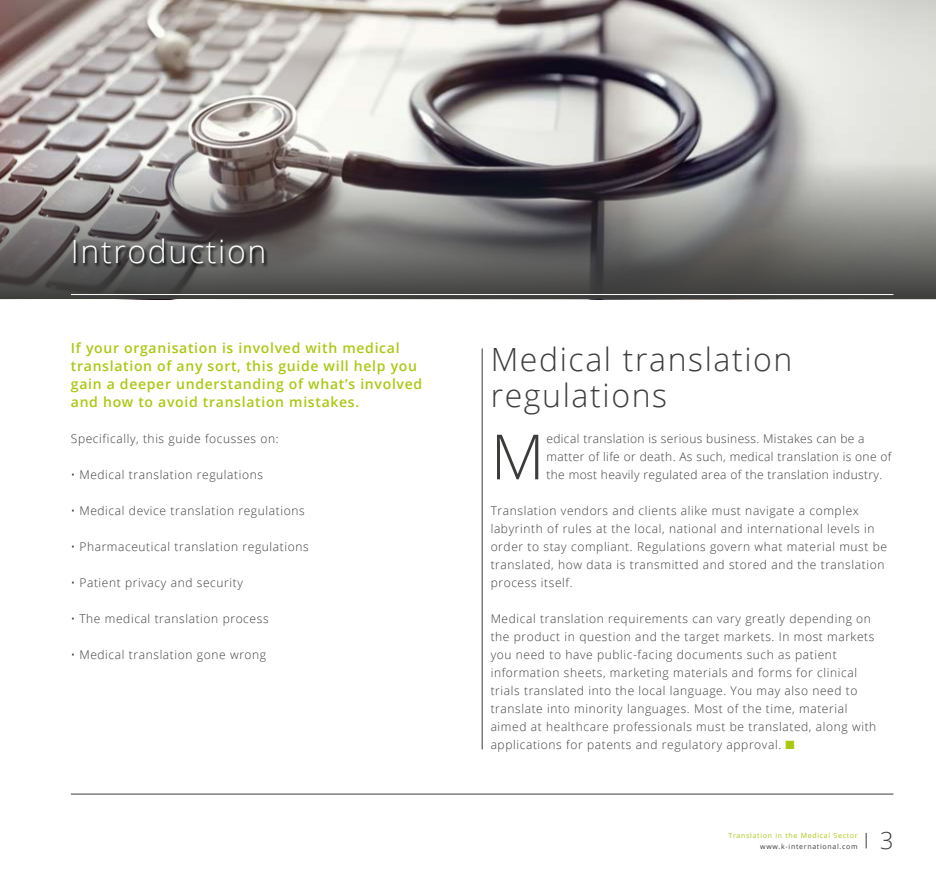
<style>
.page{position:relative;width:936px;height:879px;background:#fff}
.page>*{position:absolute;margin:0;border:0;box-sizing:border-box;transform-origin:0 0}
.t1{font:300 62.4px "Open Sans";color:#3c3c3b}
.t2{font:300 32px/36px "Open Sans";letter-spacing:.05em;color:#3c3c3b}
.t3{font:300 32px "Open Sans";letter-spacing:.05em;color:#fff}
.t4{font:300 23.5px "Open Sans";color:#3c3c3b}
.t5{font:600 14px/18px "Open Sans";letter-spacing:.05em;color:#aac811}
.t6{font:300 12px/18px "Open Sans";letter-spacing:.05em;color:#3c3c3b}
.t7{font:300 12px/18px "Open Sans";letter-spacing:.03em;color:#3c3c3b}
.t8{font:7px "Open Sans";letter-spacing:.1em;color:#aac811}
.t9{font:7px "Open Sans";letter-spacing:.1em;color:#3c3c3b}
.s1{color:#aac811}
</style>
<div class="page">
<img style="left:0;top:0;width:935px;height:162px">
<svg style="left:0;top:162px;width:935px;height:137px;background:#6b6868"></svg>
<hr style="left:71px;top:794px;width:822px;height:1px;background:#3c3c3b">
<svg style="left:865px;top:833px;width:1px;height:15px"></svg>
<hr style="left:71px;top:294px;width:822px;height:1px;background:#fff">
<svg style="left:74px;top:239px;width:195px;height:28px;background:#575656"></svg>
<hr style="left:482px;top:348px;width:1px;height:401px;background:#3c3c3b">
<h2 class="t3" style="left:71px;top:230px;width:197px">Introduction</h2>
<p class="t5" style="left:71px;top:339px;width:353px">If your organisation is involved with medical translation of any sort, this guide will help you gain a deeper understanding of what’s involved and how to avoid translation mistakes.</p>
<p class="t6" style="left:71px;top:430px;width:209px">Specifically, this guide focusses on:</p>
<p class="t6" style="left:71px;top:466px;width:194px">• Medical translation regulations</p>
<p class="t6" style="left:71px;top:502px;width:235px">• Medical device translation regulations</p>
<p class="t6" style="left:71px;top:538px;width:239px">• Pharmaceutical translation regulations</p>
<p class="t6" style="left:71px;top:574px;width:173px">• Patient privacy and security</p>
<p class="t6" style="left:71px;top:610px;width:199px">• The medical translation process</p>
<p class="t6" style="left:71px;top:646px;width:197px">• Medical translation gone wrong</p>
<h2 class="t2" style="left:490px;top:341px;width:303px">Medical translation regulations</h2>
<h1 class="t1" style="left:490px;top:414px;width:55px">M</h1>
<p class="t7" style="left:546px;top:430px;width:346px">edical translation is serious business. Mistakes can be a matter of life or death. As such, medical translation is one of the most heavily regulated area of the translation industry.</p>
<p class="t6" style="left:490px;top:502px;width:398px">Translation vendors and clients alike must navigate a complex labyrinth of rules at the local, national and international levels in order to stay compliant. Regulations govern what material must be translated, how data is transmitted and stored and the translation process itself.</p>
<p class="t6" style="left:490px;top:610px;width:387px">Medical translation requirements can vary greatly depending on the product in question and the target markets. In most markets you need to have public-facing documents such as patient information sheets, marketing materials and forms for clinical trials translated into the local language. You may also need to translate into minority languages. Most of the time, material aimed at healthcare professionals must be translated, along with applications for patents and regulatory approval. <span class="s1">■</span></p>
<p class="t8" style="left:728px;top:830px;width:131px">Translation in the Medical Sector</p>
<p class="t9" style="left:760px;top:841px;width:99px">www.k-international.com</p>
<h3 class="t4" style="left:880px;top:824px;width:15px">3</h3>
</div>
